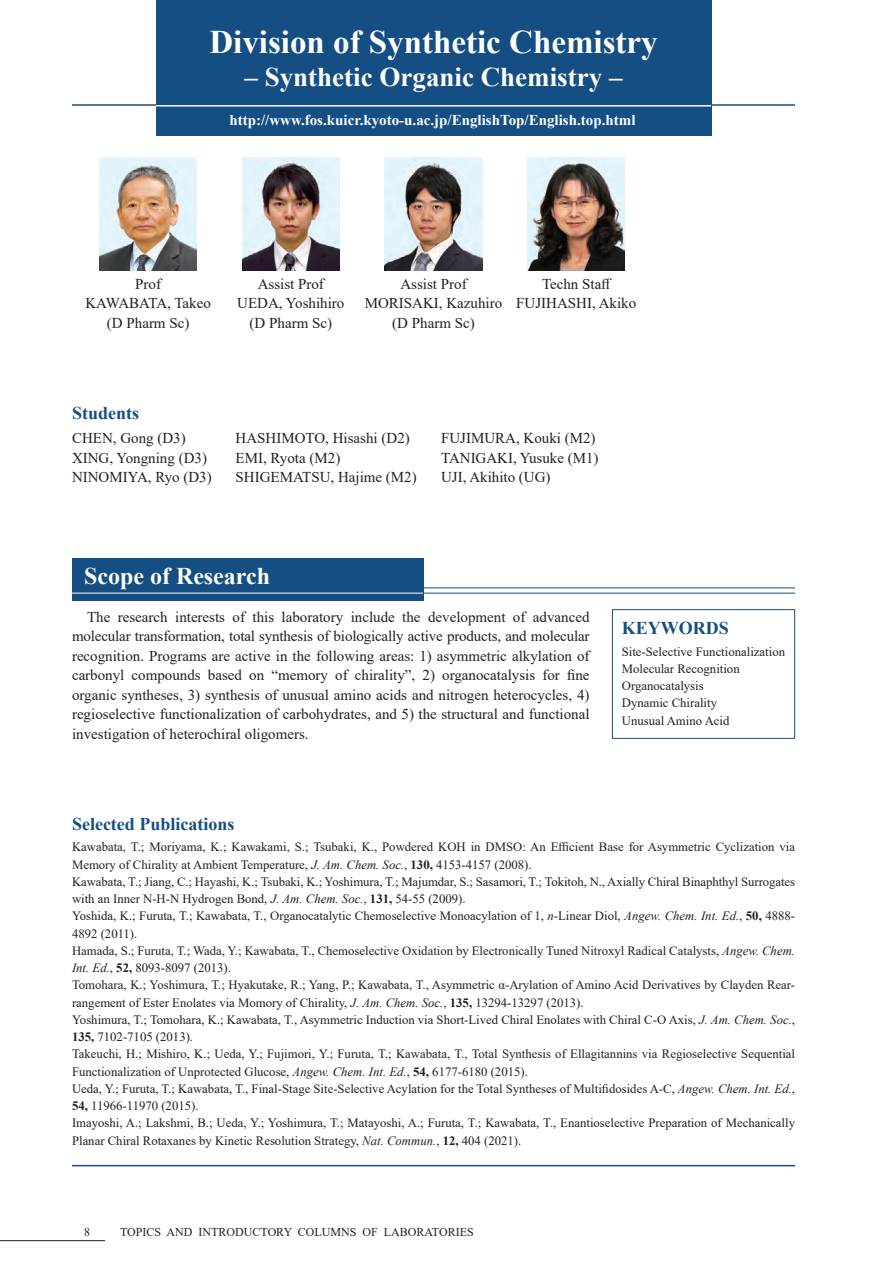
<style>
.page{position:relative;width:893px;height:1263px;background:#fff}
.page>*{position:absolute;margin:0;border:0;box-sizing:border-box;transform-origin:0 0}
.t1{font:700 33px "Times New Roman";color:#fff}
.t2{font:700 27px "Times New Roman";color:#fff}
.t3{font:700 24px "Times New Roman";color:#fff}
.t4{font:700 18px "Times New Roman";color:#144e82}
.t5{font:15px/19.5px "Times New Roman";color:#231f20;text-align:center}
.t6{font:700 15px "Times New Roman";color:#fff}
.t7{font:12.75px/17.2px "Times New Roman";color:#231f20}
.t8{font:12px "Times New Roman";color:#231f20}
.s1{font-style:italic}
.s2{font-weight:700}
</style>
<div class="page">
<div style="left:156px;top:0;width:555px;height:136px;background:#144e82"></div>
<hr style="left:72px;top:104px;width:723px;height:2px;background:#144e82">
<hr style="left:156px;top:105px;width:555px;height:2px;background:#fff">
<hr style="left:0;top:1240px;width:105px;height:1px;background:#231f20">
<hr style="left:72px;top:1165px;width:723px;height:1px;background:#144e82">
<hr style="left:423px;top:593px;width:372px;height:1px;background:#144e82">
<hr style="left:423px;top:587px;width:372px;height:1px;background:#144e82">
<div style="left:72px;top:558px;width:351px;height:42px;background:#144e82"></div>
<hr style="left:72px;top:593px;width:351px;height:1px;background:#fff">
<div style="left:612px;top:609px;width:183px;height:130px;border:1px solid #144e82"></div>
<img style="left:242px;top:158px;width:98px;height:112px">
<img style="left:527px;top:158px;width:98px;height:112px">
<img style="left:385px;top:158px;width:97px;height:112px">
<img style="left:99px;top:158px;width:98px;height:112px">
<h1 class="t1" style="left:209px;top:18px;width:450px">Division of Synthetic Chemistry</h1>
<h2 class="t2" style="left:245px;top:57px;width:379px">– Synthetic Organic Chemistry –</h2>
<p class="t6" style="left:229px;top:109px;width:408px">http://www.fos.kuicr.kyoto-u.ac.jp/EnglishTop/English.top.html</p>
<p class="t5" style="left:85px;top:273px;width:127px">Prof<br>KAWABATA, Takeo (D Pharm Sc)</p>
<p class="t5" style="left:237px;top:273px;width:109px">Assist Prof<br>UEDA, Yoshihiro (D Pharm Sc)</p>
<p class="t5" style="left:365px;top:273px;width:139px">Assist Prof<br>MORISAKI, Kazuhiro (D Pharm Sc)</p>
<p class="t5" style="left:516px;top:273px;width:122px">Techn Staff<br>FUJIHASHI, Akiko</p>
<h3 class="t4" style="left:72px;top:400px;width:69px">Students</h3>
<p class="t5" style="left:72px;top:428px;width:141px;text-align:left">CHEN, Gong (D3)<br>XING, Yongning (D3)<br>NINOMIYA, Ryo (D3)</p>
<p class="t5" style="left:235px;top:428px;width:183px;text-align:left">HASHIMOTO, Hisashi (D2)<br>EMI, Ryota (M2)<br>SHIGEMATSU, Hajime (M2)</p>
<p class="t5" style="left:441px;top:428px;width:159px;text-align:left">FUJIMURA, Kouki (M2)<br>TANIGAKI, Yusuke (M1)<br>UJI, Akihito (UG)</p>
<h3 class="t3" style="left:84px;top:559px;width:188px">Scope of Research</h3>
<p class="t5" style="left:72px;top:606px;width:519px;text-align:justify;text-indent:15px">The research interests of this laboratory include the development of advanced molecular transformation, total synthesis of biologically active products, and molecular recognition. Programs are active in the following areas: 1) asymmetric alkylation of carbonyl compounds based on “memory of chirality”, 2) organocatalysis for fine organic syntheses, 3) synthesis of unusual amino acids and nitrogen heterocycles, 4) regioselective functionalization of carbohydrates, and 5) the structural and functional investigation of heterochiral oligomers.</p>
<h3 class="t4" style="left:622px;top:615px;width:109px">KEYWORDS</h3>
<p class="t7" style="left:622px;top:642px;width:165px">Site-Selective Functionalization<br>Molecular Recognition<br>Organocatalysis<br>Dynamic Chirality<br>Unusual Amino Acid</p>
<h3 class="t4" style="left:72px;top:810px;width:164px">Selected Publications</h3>
<p class="t7" style="left:72px;top:838px;width:725px">Kawabata, T.; Moriyama, K.; Kawakami, S.; Tsubaki, K., Powdered KOH in DMSO: An Efficient Base for Asymmetric Cyclization via Memory of Chirality at Ambient Temperature, <span class="s1">J. Am. Chem. Soc.</span>, <span class="s2">130,</span> 4153-4157 (2008).<br>Kawabata, T.; Jiang, C.; Hayashi, K.; Tsubaki, K.; Yoshimura, T.; Majumdar, S.; Sasamori, T.; Tokitoh, N., Axially Chiral Binaphthyl Surrogates with an Inner N-H-N Hydrogen Bond, <span class="s1">J. Am. Chem. Soc.</span>, <span class="s2">131,</span> 54-55 (2009).<br>Yoshida, K.; Furuta, T.; Kawabata, T., Organocatalytic Chemoselective Monoacylation of 1, <span class="s1">n</span>-Linear Diol, <span class="s1">Angew. Chem. Int. Ed.</span>, <span class="s2">50,</span> 4888- 4892 (2011).<br>Hamada, S.; Furuta, T.; Wada, Y.; Kawabata, T., Chemoselective Oxidation by Electronically Tuned Nitroxyl Radical Catalysts, <span class="s1">Angew. Chem.<br>Int. Ed.</span>, <span class="s2">52,</span> 8093-8097 (2013).<br>Tomohara, K.; Yoshimura, T.; Hyakutake, R.; Yang, P.; Kawabata, T., Asymmetric α-Arylation of Amino Acid Derivatives by Clayden Rear&shy;rangement of Ester Enolates via Momory of Chirality, <span class="s1">J. Am. Chem. Soc.</span>, <span class="s2">135,</span> 13294-13297 (2013).<br>Yoshimura, T.; Tomohara, K.; Kawabata, T., Asymmetric Induction via Short-Lived Chiral Enolates with Chiral C-O Axis, <span class="s1">J. Am. Chem. Soc.</span>, <span class="s2">135,</span> 7102-7105 (2013).<br>Takeuchi, H.; Mishiro, K.; Ueda, Y.; Fujimori, Y.; Furuta, T.; Kawabata, T., Total Synthesis of Ellagitannins via Regioselective Sequential Functionalization of Unprotected Glucose, <span class="s1">Angew. Chem. Int. Ed.</span>, <span class="s2">54,</span> 6177-6180 (2015).<br>Ueda, Y.; Furuta, T.; Kawabata, T., Final-Stage Site-Selective Acylation for the Total Syntheses of Multifidosides A-C, <span class="s1">Angew. Chem. Int. Ed.</span>, <span class="s2">54,</span> 11966-11970 (2015).<br>Imayoshi, A.; Lakshmi, B.; Ueda, Y.; Yoshimura, T.; Matayoshi, A.; Furuta, T.; Kawabata, T., Enantioselective Preparation of Mechanically Planar Chiral Rotaxanes by Kinetic Resolution Strategy, <span class="s1">Nat. Commun.</span>, <span class="s2">12,</span> 404 (2021).</p>
<p class="t8" style="left:84px;top:1223px;width:7px">8</p>
<p class="t8" style="left:120px;top:1223px;width:355px">TOPICS AND INTRODUCTORY COLUMNS OF LABORATORIES</p>
</div>
